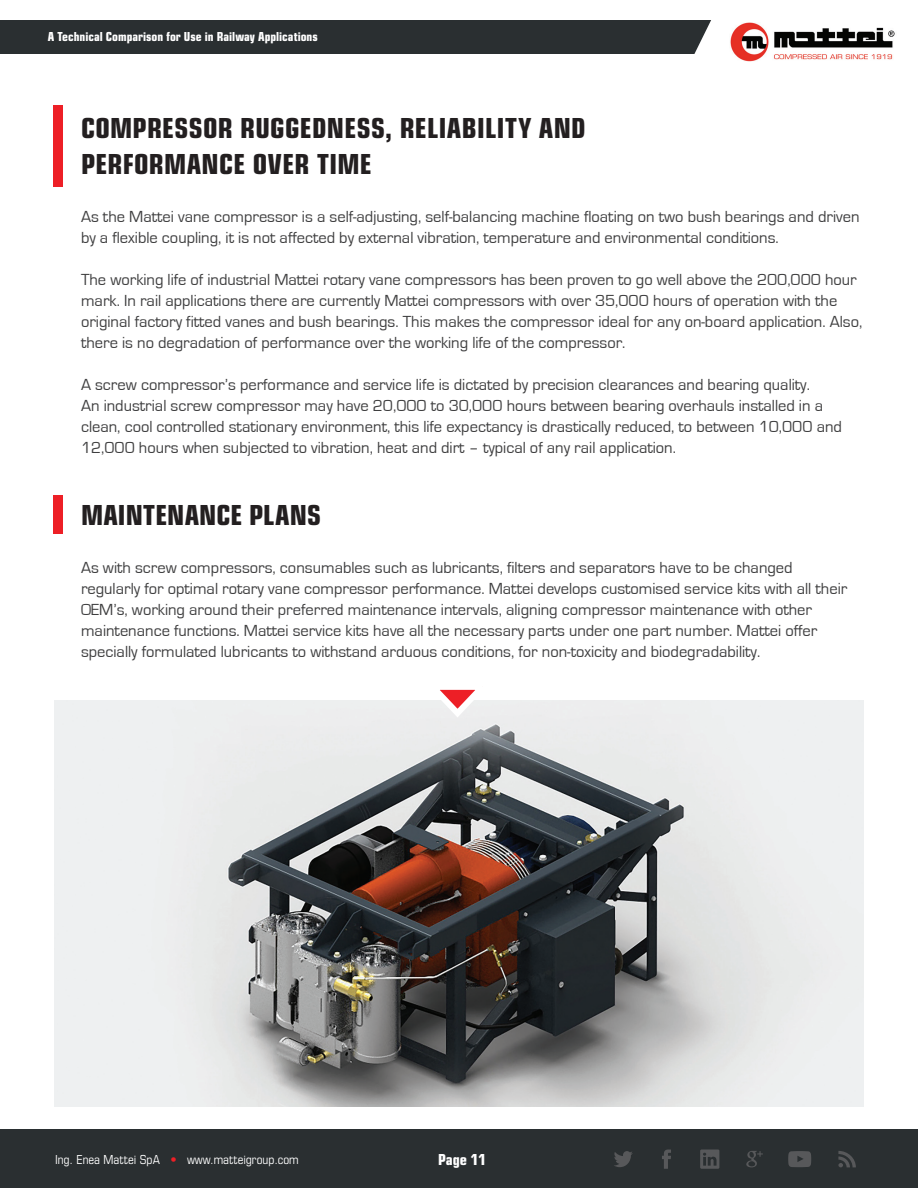
<style>
.page{position:relative;width:918px;height:1188px;background:#fff}
.page>*{position:absolute;margin:0;border:0;box-sizing:border-box;transform-origin:0 0}
.t1{font:30px/36px "Eurostile Con Hea";letter-spacing:.01em;color:#231f20}
.t2{font:16.5px/21px "Eurostile";color:#3e3e3f}
.t3{font:16.5px "Eurostile Con Hea";color:#fff}
.t4{font:13.5px "Eurostile Con Hea";color:#fff}
.t5{font:13.5px "Eurostile Con";color:#fff}
.s1{color:#ed1f26}
</style>
<div class="page">
<div style="left:0;top:1130px;width:918px;height:58px;background:#2a2f31"></div>
<div style="left:0;top:21px;width:771px;height:33px;background:#2a2f31"></div>
<svg style="left:688px;top:20px;width:83px;height:34px"></svg>
<img style="left:729px;top:23px;width:166px;height:39px">
<svg style="left:746px;top:1151px;width:17px;height:16px"></svg>
<svg style="left:838px;top:1151px;width:18px;height:16px"></svg>
<svg style="left:700px;top:1150px;width:19px;height:19px"></svg>
<svg style="left:614px;top:1151px;width:19px;height:16px"></svg>
<svg style="left:662px;top:1150px;width:9px;height:19px"></svg>
<svg style="left:788px;top:1151px;width:23px;height:16px"></svg>
<img style="left:54px;top:701px;width:810px;height:405px">
<svg style="left:419px;top:689px;width:72px;height:33px"></svg>
<div style="left:54px;top:496px;width:9px;height:38px;background:#ed1f26"></div>
<div style="left:54px;top:108px;width:9px;height:79px;background:#ed1f26"></div>
<svg style="left:54px;top:106px;width:9px;height:2px"></svg>
<p class="t4" style="left:48px;top:27px;width:272px">A Technical Comparison for Use in Railway Applications</p>
<h1 class="t1" style="left:81px;top:108px;width:506px">COMPRESSOR RUGGEDNESS, RELIABILITY AND<br>PERFORMANCE OVER TIME</h1>
<p class="t2" style="left:81px;top:206px;width:780px">As the Mattei vane compressor is a self-adjusting, self-balancing machine floating on two bush bearings and driven by a flexible coupling, it is not affected by external vibration, temperature and environmental conditions.</p>
<p class="t2" style="left:81px;top:269px;width:783px">The working life of industrial Mattei rotary vane compressors has been proven to go well above the 200,000 hour mark. In rail applications there are currently Mattei compressors with over 35,000 hours of operation with the original factory fitted vanes and bush bearings. This makes the compressor ideal for any on-board application. Also, there is no degradation of performance over the working life of the compressor.</p>
<p class="t2" style="left:81px;top:374px;width:763px">A screw compressor’s performance and service life is dictated by precision clearances and bearing quality.<br>An industrial screw compressor may have 20,000 to 30,000 hours between bearing overhauls installed in a clean, cool controlled stationary environment, this life expectancy is drastically reduced, to between 10,000 and 12,000 hours when subjected to vibration, heat and dirt – typical of any rail application.</p>
<h1 class="t1" style="left:81px;top:494px;width:242px">MAINTENANCE PLANS</h1>
<p class="t2" style="left:81px;top:557px;width:768px">As with screw compressors, consumables such as lubricants, filters and separators have to be changed regularly for optimal rotary vane compressor performance. Mattei develops customised service kits with all their OEM’s, working around their preferred maintenance intervals, aligning compressor maintenance with other maintenance functions. Mattei service kits have all the necessary parts under one part number. Mattei offer specially formulated lubricants to withstand arduous conditions, for non-toxicity and biodegradability.</p>
<p class="t5" style="left:55px;top:1150px;width:245px">Ing. Enea Mattei SpA <span class="s1">•</span> www.matteigroup.com</p>
<p class="t3" style="left:438px;top:1147px;width:50px">Page 11</p>
</div>
